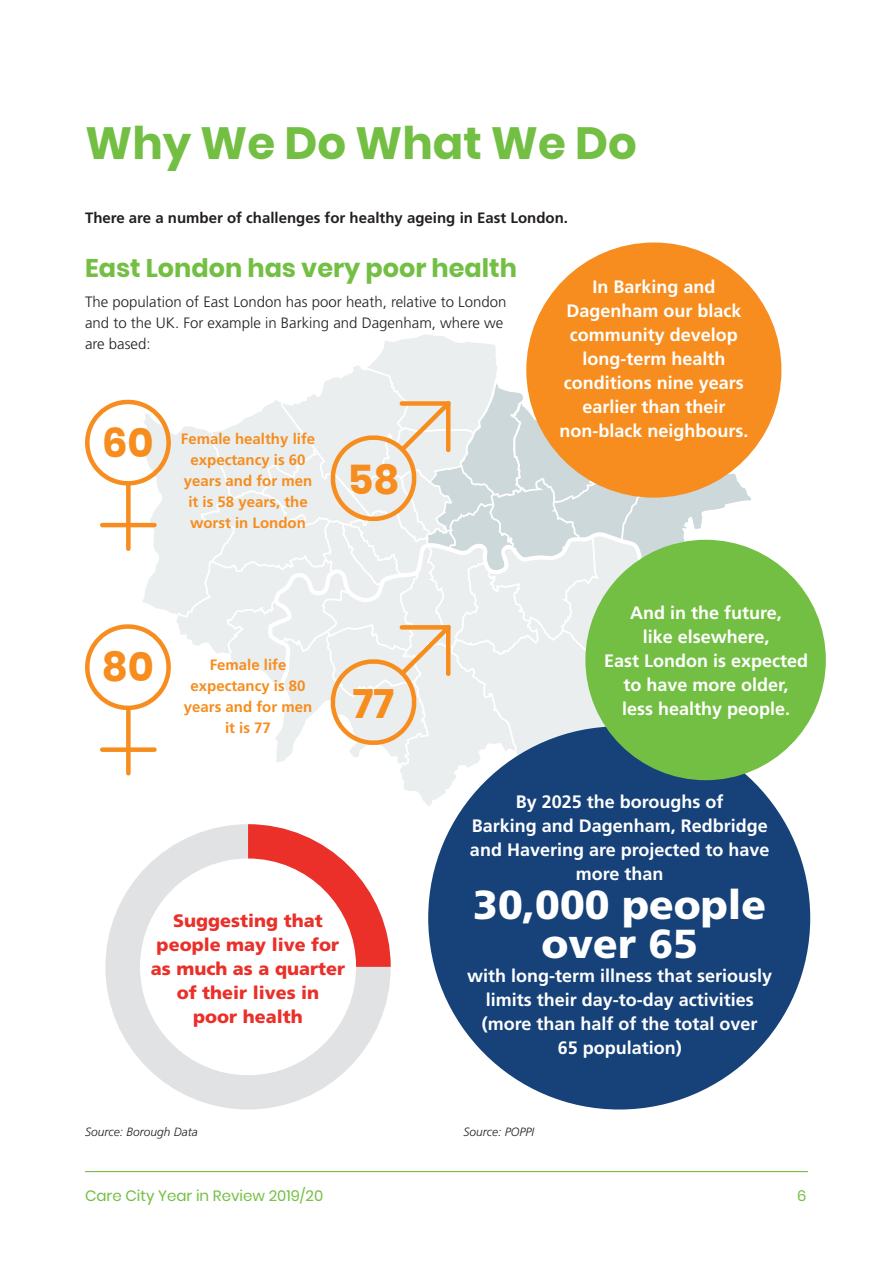
<style>
.page{position:relative;width:893px;height:1263px;background:#fff}
.page>*{position:absolute;margin:0;border:0;box-sizing:border-box;transform-origin:0 0}
.t1{font:700 45px "Poppins";color:#73bf43}
.t2{font:900 40.5px/39px "Frutiger";color:#fff;text-align:center}
.t3{font:700 40.5px "Poppins";color:#f68d1e}
.t4{font:700 25.5px "Poppins";color:#73bf43}
.t5{font:700 18px/24px "Frutiger";color:#fff;text-align:center}
.t6{font:900 18px/24px "Frutiger";color:#eb2f29;text-align:center}
.t7{font:700 15px/21px "Frutiger";color:#f68d1e;text-align:center}
.t8{font:300 15px/21px "Frutiger";color:#231f20}
.t9{font:700 15px "Frutiger";color:#231f20}
.t10{font:15px "Poppins";color:#73bf43}
.t11{font:italic 300 12px "Frutiger";color:#231f20}
</style>
<div class="page">
<hr style="left:85px;top:1171px;width:723px;height:1px;background:#73bf43">
<svg style="left:141px;top:334px;width:611px;height:472px"></svg>
<svg style="left:661px;top:452px;width:91px;height:97px;fill:#d0d9da"></svg>
<svg style="left:176px;top:368px;width:485px;height:397px"></svg>
<div style="left:85px;top:400px;width:86px;height:85px;border:4px solid #f68d1e;border-radius:50%"></div>
<div style="left:126px;top:484px;width:5px;height:65px;background:#f68d1e"></div>
<hr style="left:102px;top:523px;width:52px;height:4px;background:#f68d1e">
<div style="left:85px;top:624px;width:86px;height:86px;border:4px solid #f68d1e;border-radius:50%"></div>
<div style="left:126px;top:708px;width:5px;height:65px;background:#f68d1e"></div>
<div style="left:102px;top:747px;width:52px;height:5px;background:#f68d1e"></div>
<div style="left:428px;top:726px;width:382px;height:383px;background:#164279;border-radius:50%"></div>
<div style="left:585px;top:540px;width:241px;height:240px;background:#73bf43;border-radius:50%"></div>
<div style="left:526px;top:242px;width:255px;height:256px;background:#f68d1e;border-radius:50%"></div>
<svg style="left:105px;top:824px;width:286px;height:285px;fill:#e1e2e4"></svg>
<svg style="left:248px;top:824px;width:143px;height:143px"></svg>
<div style="left:140px;top:858px;width:216px;height:217px;background:#fff;border-radius:50%"></div>
<h1 class="t1" style="left:85px;top:118px;width:553px">Why We Do What We Do</h1>
<p class="t9" style="left:85px;top:209px;width:484px">There are a number of challenges for healthy ageing in East London.</p>
<h3 class="t4" style="left:85px;top:253px;width:433px">East London has very poor health</h3>
<p class="t8" style="left:85px;top:291px;width:423px">The population of East London has poor heath, relative to London and to the UK. For example in Barking and Dagenham, where we are based:</p>
<p class="t5" style="left:559px;top:275px;width:190px">In Barking and<br>Dagenham our black community develop long-term health conditions nine years earlier than their non-black neighbours.</p>
<h2 class="t3" style="left:102px;top:419px;width:53px">60</h2>
<p class="t7" style="left:181px;top:428px;width:136px">Female healthy life expectancy is 60 years and for men it is 58 years, the worst in London</p>
<h2 class="t3" style="left:347px;top:456px;width:54px">58</h2>
<h2 class="t3" style="left:102px;top:644px;width:54px">80</h2>
<p class="t7" style="left:184px;top:655px;width:130px">Female life expectancy is 80 years and for men it is 77</p>
<h2 class="t3" style="left:353px;top:680px;width:43px">77</h2>
<p class="t6" style="left:151px;top:908px;width:196px">Suggesting that people may live for as much as a quarter of their lives in<br>poor health</p>
<p class="t11" style="left:85px;top:1125px;width:114px">Source: Borough Data</p>
<p class="t5" style="left:604px;top:600px;width:206px">And in the future,<br>like elsewhere,<br>East London is expected to have more older,<br>less healthy people.</p>
<p class="t5" style="left:470px;top:789px;width:301px">By 2025 the boroughs of<br>Barking and Dagenham, Redbridge and Havering are projected to have more than</p>
<h2 class="t2" style="left:473px;top:885px;width:294px">30,000 people over 65</h2>
<p class="t5" style="left:467px;top:963px;width:307px">with long-term illness that seriously limits their day-to-day activities (more than half of the total over<br>65 population)</p>
<p class="t11" style="left:463px;top:1125px;width:72px">Source: POPPI</p>
<p class="t10" style="left:85px;top:1187px;width:240px">Care City Year in Review 2019/20</p>
<p class="t10" style="left:797px;top:1187px;width:11px">6</p>
</div>
